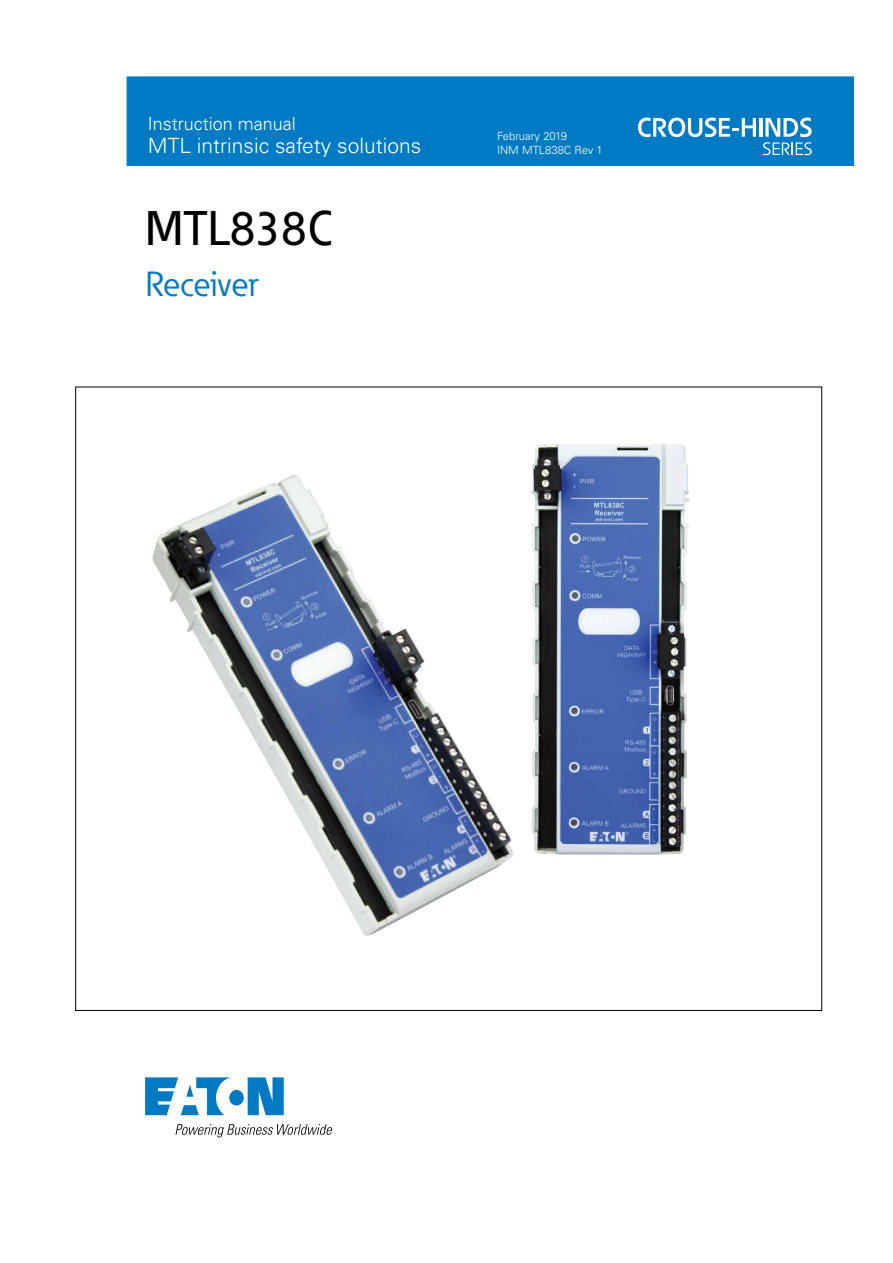
<style>
.page{position:relative;width:893px;height:1263px;background:#fff}
.page>*{position:absolute;margin:0;border:0;box-sizing:border-box;transform-origin:0 0}
.t1{font:500 48px "Eaton";color:#000}
.t2{font:34.5px "Eaton";letter-spacing:-.02em;color:#007ac2}
.t3{font:300 21px "Univers LT Pro 45";color:#fff}
.t4{font:300 18px "Univers LT Pro 45";color:#fff}
.t5{font:300 11.25px/14.2px "Univers LT Pro 45";color:#fff}
</style>
<div class="page">
<img style="left:152px;top:475px;width:362px;height:461px">
<img style="left:531px;top:444px;width:159px;height:410px">
<div style="left:127px;top:77px;width:727px;height:89px;background:#007ac2"></div>
<svg style="left:145px;top:1077px;width:139px;height:38px"></svg>
<svg style="left:176px;top:1124px;width:157px;height:13px"></svg>
<svg style="left:638px;top:118px;width:118px;height:19px"></svg>
<hr style="left:759px;top:118px;width:3px;height:19px;background:#fff">
<svg style="left:763px;top:118px;width:49px;height:37px"></svg>
<p class="t4" style="left:148px;top:113px;width:149px">Instruction manual</p>
<p class="t3" style="left:148px;top:133px;width:275px">MTL intrinsic safety solutions</p>
<h1 class="t1" style="left:145px;top:199px;width:188px">MTL838C</h1>
<h2 class="t2" style="left:145px;top:263px;width:114px">Receiver</h2>
<p class="t5" style="left:497px;top:129px;width:107px">February 2019<br>INM MTL838C Rev 1</p>
</div>
